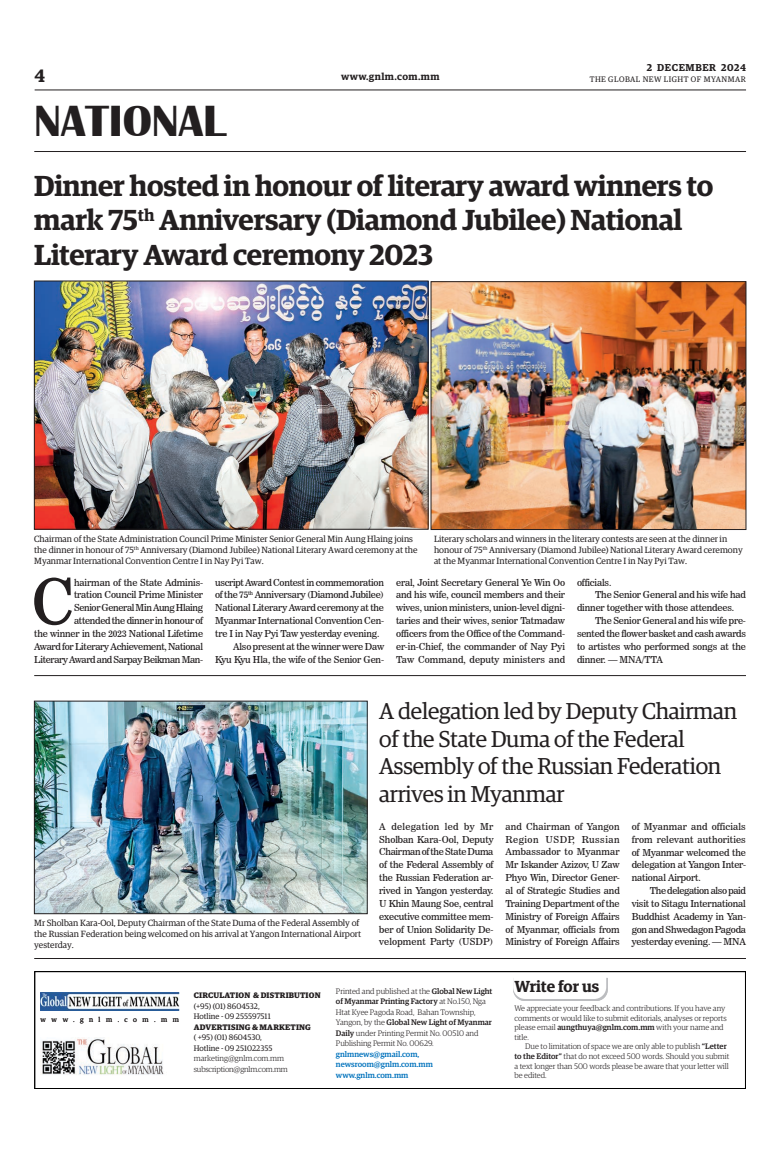
<style>
.page{position:relative;width:773px;height:1152px;background:#fff}
.page>*{position:absolute;margin:0;border:0;box-sizing:border-box;transform-origin:0 0}
.t1{font:62.4px "News 706 BT Roman C";color:#231f20}
.t2{font:700 45px "Britannic";color:#231f20}
.t3{font:600 29px/34.8px "Guardian Egyp";letter-spacing:-.01em;color:#231f20}
.t4{font:23px/27.6px "Guardian Egyp";letter-spacing:-.01em;color:#231f20}
.t5{font:600 18px "Guardian Egyp";color:#231f20}
.t6{font:600 16px "Guardian Egyp";letter-spacing:-.005em;color:#231f20}
.t7{font:600 10px "Guardian Egyp";letter-spacing:.055em;color:#231f20}
.t8{font:9.5px/12.9px "News 706 BT Roman C";letter-spacing:-.015em;color:#231f20;text-align:justify}
.t9{font:9px/10.8px "Guardian Egyp";color:#231f20}
.t10{font:300 8px/9.6px "Guardian Egyp";color:#231f20}
.t11{font:8px/10.5px "Guardian Egyp";letter-spacing:.06em;color:#231f20}
.t12{font:500 8px/10.5px "Guardian Egyp";color:#0072bc}
.t13{font:700 8px "Guardian Egyp";letter-spacing:.02em;color:#231f20}
.t14{font:300 8px/10.5px "Guardian Egyp";letter-spacing:-.02em;color:#231f20}
.t15{font:7px "Guardian Egyp";color:#231f20}
.s1{font-weight:500}
</style>
<div class="page">
<hr style="left:35px;top:89px;width:711px;height:1px;background:#231f20">
<hr style="left:34px;top:151px;width:712px;height:1px;background:#231f20">
<img style="left:41px;top:1038px;width:123px;height:37px">
<div style="left:34px;top:971px;width:712px;height:118px;border:1px solid #000"></div>
<svg style="left:513px;top:978px;width:94px;height:23px"></svg>
<img style="left:41px;top:993px;width:138px;height:17px">
<hr style="left:34px;top:958px;width:712px;height:1px;background:#231f20">
<img style="left:36px;top:283px;width:390px;height:244px">
<div style="left:34px;top:281px;width:394px;height:248px;border:1px solid #231f20"></div>
<hr style="left:34px;top:675px;width:712px;height:1px;background:#231f20">
<img style="left:36px;top:703px;width:329px;height:209px">
<div style="left:34px;top:701px;width:333px;height:213px;border:1px solid #231f20"></div>
<img style="left:433px;top:284px;width:311px;height:244px">
<div style="left:431px;top:282px;width:315px;height:248px;border:1px solid #231f20"></div>
<h3 class="t5" style="left:35px;top:63px;width:12px">4</h3>
<h2 class="t2" style="left:34px;top:96px;width:193px">NATIONAL</h2>
<p class="t7" style="left:647px;top:60px;width:100px">2 DECEMBER 2024</p>
<p class="t7" style="left:341px;top:69px;width:100px">www.gnlm.com.mm</p>
<p class="t11" style="left:589px;top:73px;width:158px">THE GLOBAL NEW LIGHT OF MYANMAR</p>
<h3 class="t3" style="left:34px;top:166px;width:680px">Dinner hosted in honour of literary award winners to mark 75<sup>th</sup> Anniversary (Diamond Jubilee) National<br>Literary Award ceremony 2023</h3>
<p class="t9" style="left:34px;top:533px;width:385px">Chairman of the State Administration Council Prime Minister Senior General Min Aung Hlaing joins the dinner in honour of 75<sup>th</sup> Anniversary (Diamond Jubilee) National Literary Award ceremony at the<br>Myanmar International Convention Centre I in Nay Pyi Taw.</p>
<p class="t9" style="left:434px;top:533px;width:310px">Literary scholars and winners in the literary contests are seen at the dinner in honour of 75<sup>th</sup> Anniversary (Diamond Jubilee) National Literary Award ceremony at the Myanmar International Convention Centre I in Nay Pyi Taw.</p>
<h1 class="t1" style="left:31px;top:564px;width:45px">C</h1>
<p class="t8" style="left:34px;top:576px;width:170px;text-align:right">hairman of the State Adminis-<br>tration Council Prime Minister<br>Senior General Min Aung Hlaing<br>attended the dinner in honour of<br>the winner in the 2023 National Lifetime Award for Literary Achievement, National Literary Award and Sarpay Beikman Man-</p>
<p class="t8" style="left:215px;top:576px;width:170px">uscript Award Contest in commemoration</p>
<p class="t8" style="left:396px;top:576px;width:170px">eral, Joint Secretary General Ye Win Oo and his wife, council members and their wives, union ministers, union-level digni&shy;taries and their wives, senior Tatmadaw officers from the Office of the Command&shy;er-in-Chief, the commander of Nay Pyi Taw Command, deputy ministers and</p>
<p class="t8" style="left:577px;top:576px;width:36px">officials.</p>
<p class="t8" style="left:215px;top:589px;width:170px">of the 75<sup>th</sup> Anniversary (Diamond Jubilee)</p>
<p class="t8" style="left:215px;top:601px;width:170px">National Literary Award ceremony at the</p>
<p class="t8" style="left:215px;top:614px;width:170px">Myanmar International Convention Cen-</p>
<p class="t8" style="left:215px;top:627px;width:166px">tre I in Nay Pyi Taw yesterday evening.</p>
<p class="t8" style="left:233px;top:640px;width:152px">Also present at the winner were Daw</p>
<p class="t8" style="left:215px;top:653px;width:170px">Kyu Kyu Hla, the wife of the Senior Gen-</p>
<p class="t8" style="left:595px;top:589px;width:152px">The Senior General and his wife had</p>
<p class="t8" style="left:577px;top:601px;width:159px">dinner together with those attendees.</p>
<p class="t8" style="left:595px;top:614px;width:152px">The Senior General and his wife pre-</p>
<p class="t8" style="left:577px;top:627px;width:170px">sented the flower basket and cash awards</p>
<p class="t8" style="left:577px;top:640px;width:170px">to artistes who performed songs at the</p>
<p class="t8" style="left:577px;top:653px;width:87px">dinner. — MNA/TTA</p>
<h3 class="t4" style="left:379px;top:696px;width:359px">A delegation led by Deputy Chairman of the State Duma of the Federal<br>Assembly of the Russian Federation arrives in Myanmar</h3>
<p class="t8" style="left:379px;top:820px;width:116px">A delegation led by Mr Sholban Kara-Ool, Deputy Chairman of the State Duma of the Federal Assembly of the Russian Federation ar&shy;rived in Yangon yesterday.<br>U Khin Maung Soe, central executive committee mem&shy;ber of Union Solidarity De&shy;velopment Party (USDP)</p>
<p class="t8" style="left:505px;top:820px;width:116px">and Chairman of Yangon Region USDP, Russian Ambassador to Myanmar Mr Iskander Azizov, U Zaw Phyo Win, Director Gener&shy;al of Strategic Studies and Training Department of the Ministry of Foreign Affairs of Myanmar, officials from Ministry of Foreign Affairs</p>
<p class="t8" style="left:631px;top:820px;width:116px">of Myanmar and officials from relevant authorities of Myanmar welcomed the delegation at Yangon Inter&shy;national Airport.</p>
<p class="t8" style="left:631px;top:884px;width:116px;text-indent:18px">The delegation also paid visit to Sitagu International Buddhist Academy in Yan&shy;gon and Shwedagon Pagoda yesterday evening. — MNA</p>
<p class="t9" style="left:34px;top:917px;width:328px">Mr Sholban Kara-Ool, Deputy Chairman of the State Duma of the Federal Assembly of the Russian Federation being welcomed on his arrival at Yangon International Airport yesterday.</p>
<p class="t15" style="left:41px;top:1014px;width:140px">www.gnlm.com.mm</p>
<p class="t13" style="left:194px;top:989px;width:128px">CIRCULATION &amp; DISTRIBUTION</p>
<p class="t11" style="left:194px;top:1000px;width:78px">(+95) (01) 8604532,<br>Hotline - 09 255597511</p>
<p class="t13" style="left:194px;top:1021px;width:118px">ADVERTISING &amp; MARKETING</p>
<p class="t11" style="left:194px;top:1032px;width:80px">( +95) (01) 8604530,<br>Hotline - 09 251022355</p>
<p class="t14" style="left:194px;top:1053px;width:95px">marketing@gnlm.com.mm subscription@gnlm.com.mm</p>
<p class="t10" style="left:336px;top:985px;width:158px;line-height:10.5px">Printed and published at the <span class="s1">Global New Light of Myanmar Printing Factory</span> at No.150, Nga Htat Kyee Pagoda Road, Bahan Township, Yangon, by the <span class="s1">Global New Light of Myanmar Daily</span> under Printing Permit No. 00510 and Publishing Permit No. 00629.</p>
<p class="t12" style="left:336px;top:1048px;width:98px">gnlmnews@gmail.com, newsroom@gnlm.com.mm www.gnlm.com.mm</p>
<h3 class="t6" style="left:514px;top:974px;width:86px">Write for us</h3>
<p class="t10" style="left:514px;top:1003px;width:214px">We appreciate your feedback and contributions. If you have any comments or would like to submit editorials, analyses or reports please email <span class="s1">aungthuya@gnlm.com.mm</span> with your name and title.</p>
<p class="t10" style="left:514px;top:1041px;width:216px;text-indent:11px">Due to limitation of space we are only able to publish <span class="s1">“Letter to the Editor”</span> that do not exceed 500 words. Should you submit a text longer than 500 words please be aware that your letter will be edited.</p>
</div>
